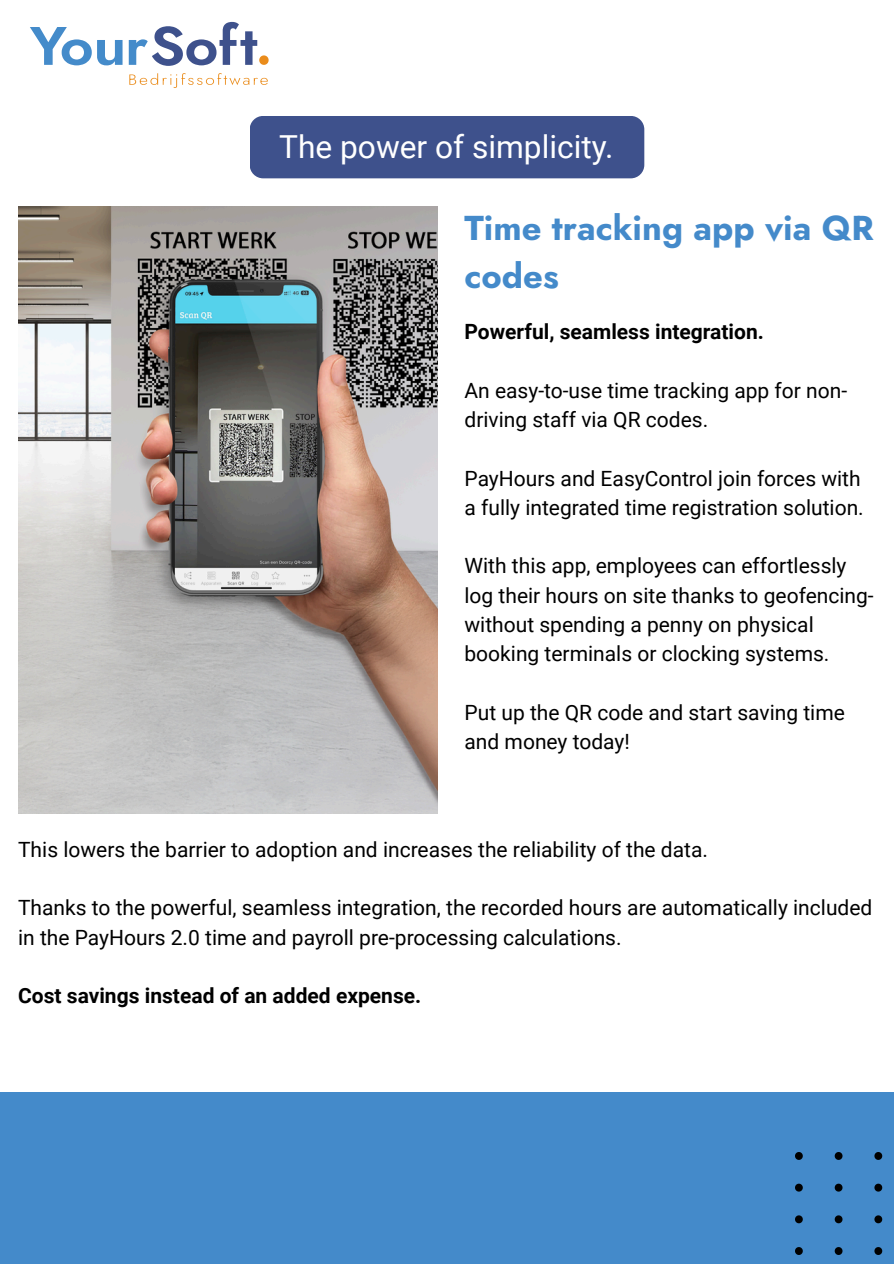
<style>
.page{position:relative;width:894px;height:1264px;background:#fff}
.page>*{position:absolute;margin:0;border:0;box-sizing:border-box;transform-origin:0 0}
.t1{font:700 34.5px/47.2px "Jost";color:#448aca}
.t2{font:31.65px "Roboto";color:#fff}
.t3{font:21px/29.2px "Roboto";color:#000}
.t4{font:700 21px "Roboto";color:#000}
</style>
<div class="page">
<div style="left:0;top:1092px;width:893px;height:171px;background:#448aca"></div>
<img style="left:795px;top:1152px;width:88px;height:102px">
<div style="left:249px;top:116px;width:395px;height:62px;background:#3e518c"></div>
<img style="left:18px;top:206px;width:419px;height:607px">
<svg style="left:129px;top:73px;width:139px;height:15px"></svg>
<svg style="left:30px;top:27px;width:92px;height:38px"></svg>
<svg style="left:129px;top:22px;width:139px;height:44px"></svg>
<h2 class="t2" style="left:279px;top:128px;width:336px">The power of simplicity.</h2>
<h1 class="t1" style="left:464px;top:205px;width:411px">Time tracking app via QR codes</h1>
<p class="t4" style="left:464px;top:319px;width:301px">Powerful, seamless integration.</p>
<p class="t3" style="left:464px;top:376px;width:384px">An easy-to-use time tracking app for non&shy;driving staff via QR codes.</p>
<p class="t3" style="left:464px;top:463px;width:400px">PayHours and EasyControl join forces with a fully integrated time registration solution.</p>
<p class="t3" style="left:464px;top:551px;width:410px">With this app, employees can effortlessly log their hours on site thanks to geofencing&shy;without spending a penny on physical booking terminals or clocking systems.</p>
<p class="t3" style="left:464px;top:698px;width:382px">Put up the QR code and start saving time and money today!</p>
<p class="t3" style="left:18px;top:835px;width:691px">This lowers the barrier to adoption and increases the reliability of the data.</p>
<p class="t3" style="left:18px;top:893px;width:855px">Thanks to the powerful, seamless integration, the recorded hours are automatically included in the PayHours 2.0 time and payroll pre-processing calculations.</p>
<p class="t4" style="left:18px;top:983px;width:404px">Cost savings instead of an added expense.</p>
</div>
